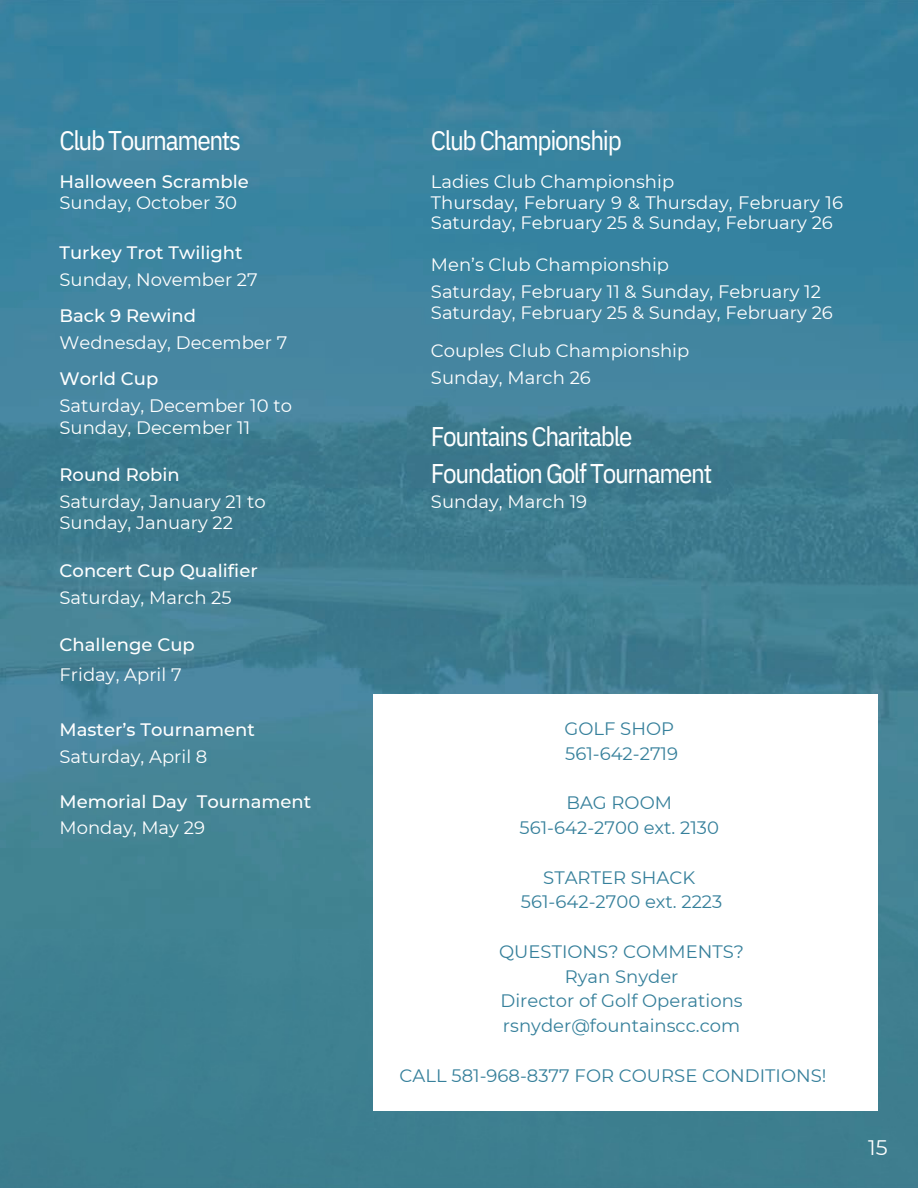
<style>
.page{position:relative;width:918px;height:1188px;background:#fff}
.page>*{position:absolute;margin:0;border:0;box-sizing:border-box;transform-origin:0 0}
.t1{font:27px/37.2px "IBM Plex Sans Cond";letter-spacing:-.05em;color:#fff}
.t2{font:21px "Montserrat";color:#fff}
.t3{font:18px/21.3px "Montserrat";color:#fff}
.t4{font:18px/24.8px "Montserrat";color:#36809b;text-align:center}
.t5{font:500 18px "Montserrat";color:#fff}
</style>
<div class="page">
<img style="left:0;top:0;width:918px;height:930px">
<div style="left:0;top:930px;width:918px;height:258px;background:#3d7e8f"></div>
<div style="left:373px;top:694px;width:505px;height:416px;background:#fff"></div>
<h1 class="t1" style="left:60px;top:121px;width:183px">Club Tournaments</h1>
<h1 class="t1" style="left:431px;top:121px;width:192px">Club Championship</h1>
<p class="t5" style="left:60px;top:171px;width:191px">Halloween Scramble</p>
<p class="t3" style="left:60px;top:192px;width:179px">Sunday, October 30</p>
<p class="t5" style="left:60px;top:242px;width:185px">Turkey Trot Twilight</p>
<p class="t3" style="left:60px;top:269px;width:200px">Sunday, November 27</p>
<p class="t5" style="left:60px;top:305px;width:138px">Back 9 Rewind</p>
<p class="t3" style="left:60px;top:332px;width:229px">Wednesday, December 7</p>
<p class="t5" style="left:60px;top:368px;width:100px">World Cup</p>
<p class="t3" style="left:60px;top:395px;width:234px">Saturday, December 10 to<br>Sunday, December 11</p>
<p class="t5" style="left:60px;top:464px;width:122px">Round Robin</p>
<p class="t3" style="left:60px;top:491px;width:208px">Saturday, January 21 to<br>Sunday, January 22</p>
<p class="t5" style="left:60px;top:559px;width:200px">Concert Cup Qualifier</p>
<p class="t3" style="left:60px;top:586px;width:174px">Saturday, March 25</p>
<p class="t5" style="left:60px;top:633px;width:137px">Challenge Cup</p>
<p class="t3" style="left:60px;top:664px;width:124px">Friday, April 7</p>
<p class="t5" style="left:60px;top:719px;width:197px">Master’s Tournament</p>
<p class="t3" style="left:60px;top:746px;width:149px">Saturday, April 8</p>
<p class="t5" style="left:60px;top:791px;width:253px">Memorial Day Tournament</p>
<p class="t3" style="left:60px;top:817px;width:147px">Monday, May 29</p>
<p class="t3" style="left:431px;top:172px;width:414px;line-height:20.2px">Ladies Club Championship<br>Thursday, February 9 &amp; Thursday, February 16<br>Saturday, February 25 &amp; Sunday, February 26</p>
<p class="t3" style="left:431px;top:251px;width:392px;line-height:27px">Men’s Club Championship<br>Saturday, February 11 &amp; Sunday, February 12</p>
<p class="t3" style="left:431px;top:293px;width:403px;line-height:38.2px">Saturday, February 25 &amp; Sunday, February 26<br>Couples Club Championship</p>
<p class="t3" style="left:431px;top:367px;width:162px">Sunday, March 26</p>
<h1 class="t1" style="left:431px;top:417px;width:283px">Fountains Charitable<br>Foundation Golf Tournament</h1>
<p class="t3" style="left:431px;top:491px;width:158px">Sunday, March 19</p>
<p class="t4" style="left:564px;top:716px;width:115px;text-align:left">GOLF SHOP<br>561-642-2719</p>
<p class="t4" style="left:520px;top:790px;width:201px">BAG ROOM<br>561-642-2700 ext. 2130</p>
<p class="t4" style="left:521px;top:865px;width:203px">STARTER SHACK<br>561-642-2700 ext. 2223</p>
<p class="t4" style="left:499px;top:939px;width:247px">QUESTIONS? COMMENTS?<br>Ryan Snyder<br>Director of Golf Operations rsnyder@fountainscc.com</p>
<p class="t4" style="left:400px;top:1063px;width:428px">CALL 581-968-8377 FOR COURSE CONDITIONS!</p>
<p class="t2" style="left:868px;top:1135px;width:21px">15</p>
</div>
